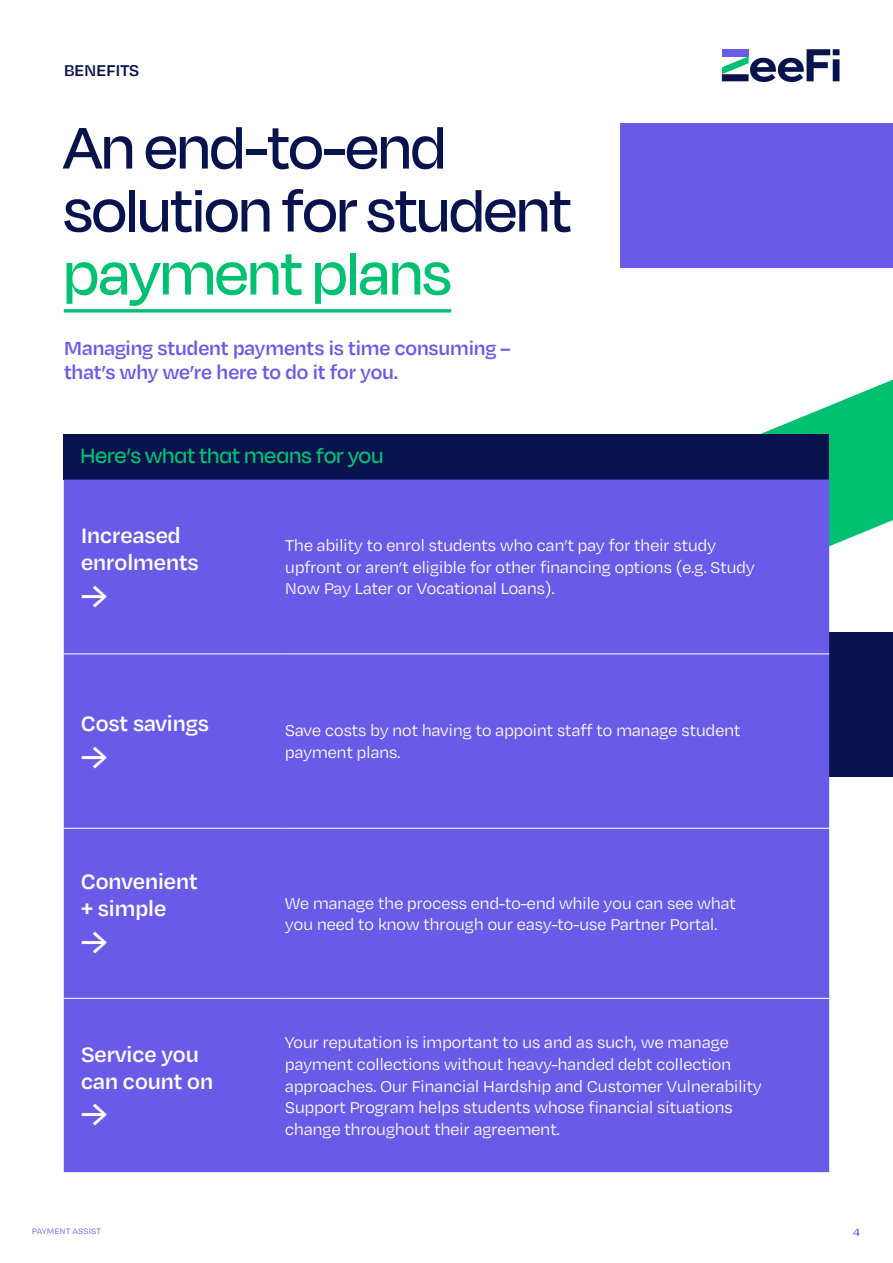
<style>
.page{position:relative;width:893px;height:1263px;background:#fff}
.page>*{position:absolute;margin:0;border:0;box-sizing:border-box;transform-origin:0 0}
.t1{font:500 67.5px/63px "Degular Display";color:#08134d}
.t2{font:500 67.5px "Degular Display";color:#00c072}
.t3{font:500 36px "Degular Display";color:#fff}
.t4{font:600 24px/27px "Degular Text";letter-spacing:-.03em;color:#fff}
.t5{font:500 24px "Degular Display";letter-spacing:.02em;color:#00c072}
.t6{font:600 21.75px/24px "Degular Text";letter-spacing:-.035em;color:#695be7}
.t7{font:18px/21.6px "Degular Text";letter-spacing:-.03em;color:#fff}
.t8{font:600 18px "Degular Text";letter-spacing:-.025em;color:#08134d}
.t9{font:600 12px "Degular Text";color:#695be7}
.t10{font:9px "Degular Text";letter-spacing:.005em;color:#695be7}
</style>
<div class="page">
<div style="left:620px;top:633px;width:273px;height:144px;background:#08134d"></div>
<div style="left:620px;top:123px;width:273px;height:144px;background:#695be7"></div>
<svg style="left:760px;top:380px;width:133px;height:252px"></svg>
<hr style="left:64px;top:309px;width:387px;height:3px;background:#00c072">
<div style="left:64px;top:434px;width:765px;height:45px;background:#08134d"></div>
<div style="left:64px;top:479px;width:765px;height:693px;background:#695be7"></div>
<hr style="left:64px;top:998px;width:221px;height:1px;background:#fff">
<hr style="left:285px;top:998px;width:544px;height:1px;background:#fff">
<hr style="left:64px;top:653px;width:221px;height:1px;background:#fff">
<hr style="left:285px;top:653px;width:544px;height:1px;background:#fff">
<hr style="left:64px;top:828px;width:221px;height:1px;background:#fff">
<hr style="left:285px;top:828px;width:544px;height:1px;background:#fff">
<svg style="left:722px;top:49px;width:117px;height:33px"></svg>
<p class="t8" style="left:64px;top:58px;width:77px">BENEFITS</p>
<h1 class="t1" style="left:64px;top:114px;width:509px">An end-to-end solution for student</h1>
<h1 class="t2" style="left:64px;top:235px;width:389px">payment plans</h1>
<p class="t6" style="left:64px;top:335px;width:449px">Managing student payments is time consuming – that’s why we’re here to do it for you.</p>
<h3 class="t5" style="left:81px;top:441px;width:304px">Here’s what that means for you</h3>
<h3 class="t4" style="left:81px;top:520px;width:120px">Increased enrolments</h3>
<h2 class="t3" style="left:81px;top:575px;width:28px">→</h2>
<h3 class="t4" style="left:81px;top:708px;width:130px">Cost savings</h3>
<h2 class="t3" style="left:81px;top:736px;width:28px">→</h2>
<h3 class="t4" style="left:81px;top:867px;width:119px">Convenient + simple</h3>
<h2 class="t3" style="left:81px;top:921px;width:28px">→</h2>
<h3 class="t4" style="left:81px;top:1039px;width:134px">Service you can count on</h3>
<h2 class="t3" style="left:81px;top:1094px;width:28px">→</h2>
<p class="t10" style="left:32px;top:1225px;width:71px">PAYMENT ASSIST</p>
<p class="t7" style="left:285px;top:534px;width:471px">The ability to enrol students who can’t pay for their study upfront or aren’t eligible for other financing options (e.g. Study<br>Now Pay Later or Vocational Loans).</p>
<p class="t7" style="left:285px;top:719px;width:457px">Save costs by not having to appoint staff to manage student payment plans.</p>
<p class="t7" style="left:285px;top:891px;width:453px">We manage the process end-to-end while you can see what you need to know through our easy-to-use Partner Portal.</p>
<p class="t7" style="left:285px;top:1031px;width:478px">Your reputation is important to us and as such, we manage payment collections without heavy-handed debt collection approaches. Our Financial Hardship and Customer Vulnerability Support Program helps students whose financial situations change throughout their agreement.</p>
<p class="t9" style="left:853px;top:1224px;width:9px">4</p>
</div>
